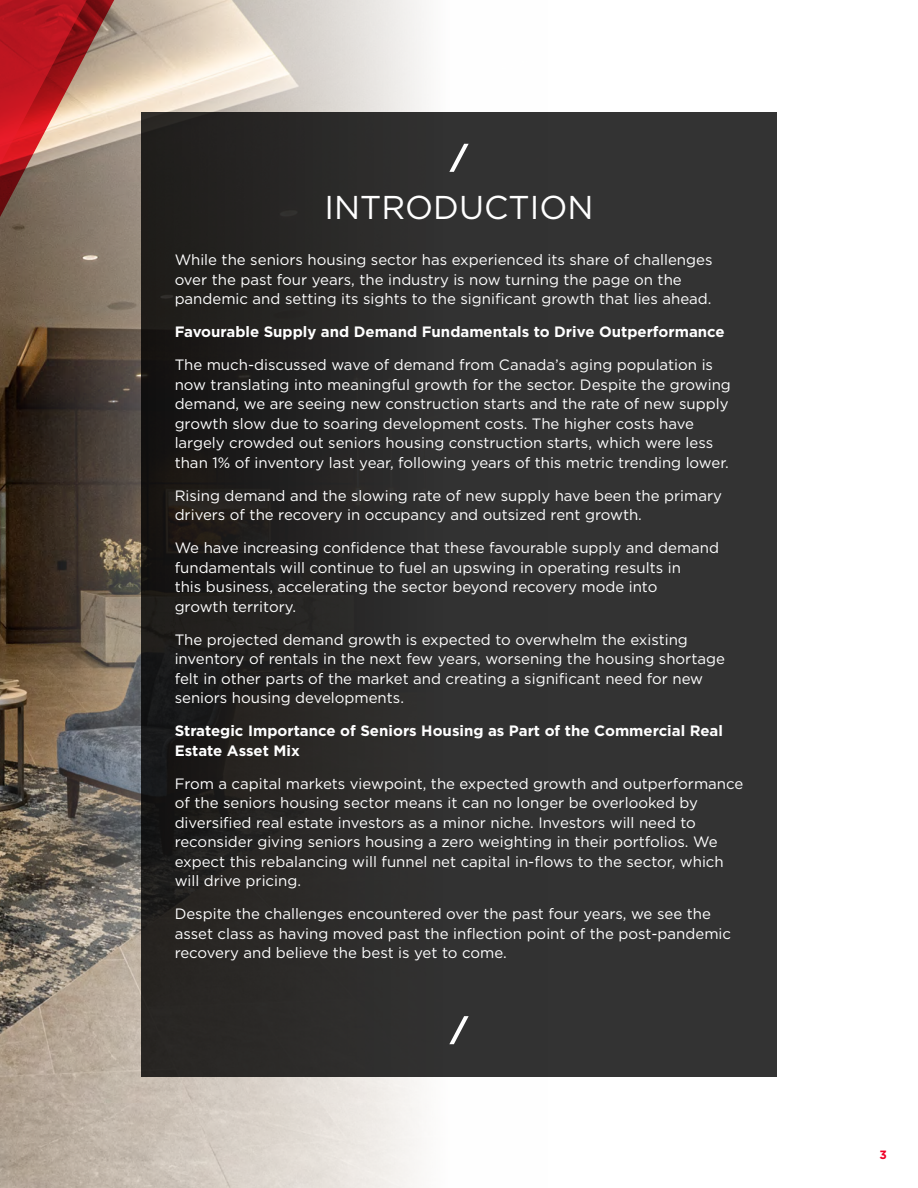
<style>
.page{position:relative;width:918px;height:1188px;background:#fff}
.page>*{position:absolute;margin:0;border:0;box-sizing:border-box;transform-origin:0 0}
.t1{font:33px "Gotham";color:#fff}
.Body{font:15px/19.5px "Gotham";color:#fff}
.Body-2{font:700 15px/19.5px "Gotham";color:#fff}
.t2{font:700 12px "Gotham";color:#ef0027}
</style>
<div class="page">
<img style="left:119px;top:0;width:442px;height:1188px">
<svg style="left:91px;top:0;width:28px;height:1188px;background:#8b7e72"></svg>
<svg style="left:0;top:0;width:91px;height:1188px;background:#795b4f"></svg>
<div style="left:141px;top:112px;width:636px;height:964px;background:linear-gradient(to right,#21201e,#39393a)"></div>
<svg style="left:445px;top:139px;width:28px;height:37px"></svg>
<svg style="left:445px;top:1012px;width:28px;height:37px"></svg>
<h1 class="t1" style="left:325px;top:186px;width:270px">INTRODUCTION</h1>
<p class="Body" style="left:175px;top:250px;width:539px">While the seniors housing sector has experienced its share of challenges over the past four years, the industry is now turning the page on the pandemic and setting its sights to the significant growth that lies ahead.</p>
<p class="Body-2" style="left:175px;top:322px;width:552px">Favourable Supply and Demand Fundamentals to Drive Outperformance</p>
<p class="Body" style="left:175px;top:355px;width:558px">The much-discussed wave of demand from Canada’s aging population is now translating into meaningful growth for the sector. Despite the growing demand, we are seeing new construction starts and the rate of new supply growth slow due to soaring development costs. The higher costs have largely crowded out seniors housing construction starts, which were less than 1% of inventory last year, following years of this metric trending lower.</p>
<p class="Body" style="left:175px;top:485px;width:549px">Rising demand and the slowing rate of new supply have been the primary drivers of the recovery in occupancy and outsized rent growth.</p>
<p class="Body" style="left:175px;top:538px;width:546px">We have increasing confidence that these favourable supply and demand fundamentals will continue to fuel an upswing in operating results in<br>this business, accelerating the sector beyond recovery mode into<br>growth territory.</p>
<p class="Body" style="left:175px;top:629px;width:552px">The projected demand growth is expected to overwhelm the existing inventory of rentals in the next few years, worsening the housing shortage felt in other parts of the market and creating a significant need for new seniors housing developments.</p>
<p class="Body-2" style="left:175px;top:721px;width:550px">Strategic Importance of Seniors Housing as Part of the Commercial Real<br>Estate Asset Mix</p>
<p class="Body" style="left:175px;top:773px;width:570px">From a capital markets viewpoint, the expected growth and outperformance of the seniors housing sector means it can no longer be overlooked by diversified real estate investors as a minor niche. Investors will need to reconsider giving seniors housing a zero weighting in their portfolios. We expect this rebalancing will funnel net capital in-flows to the sector, which will drive pricing.</p>
<p class="Body" style="left:175px;top:904px;width:558px">Despite the challenges encountered over the past four years, we see the asset class as having moved past the inflection point of the post-pandemic recovery and believe the best is yet to come.</p>
<p class="t2" style="left:880px;top:1147px;width:9px">3</p>
</div>
